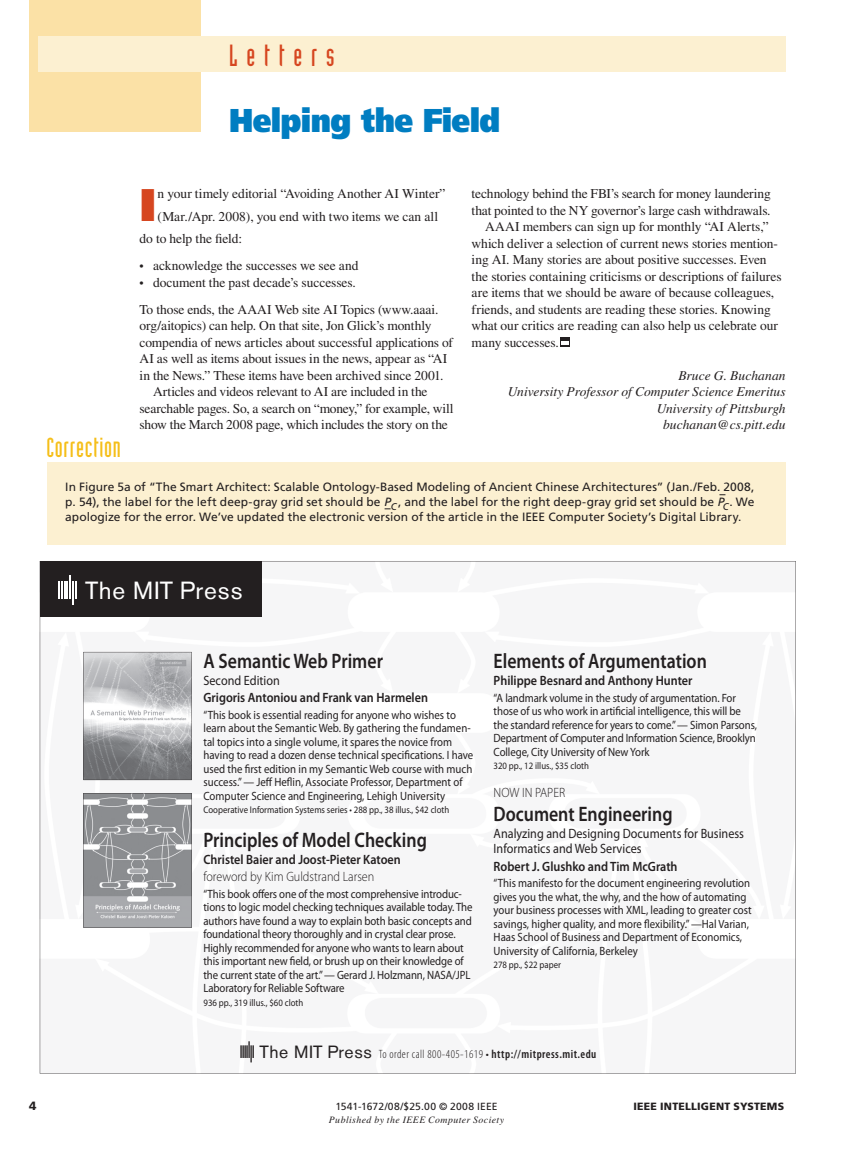
<style>
.page{position:relative;width:851px;height:1161px;background:#fff}
.page>*{position:absolute;margin:0;border:0;box-sizing:border-box;transform-origin:0 0}
.t1{font:900 45.75px "Frutiger";color:#d64620}
.t2{font:900 33px "Frutiger";letter-spacing:-.02em;color:#007dc1;scale:.9 1}
.t3{font:30px "Industria Solid";letter-spacing:.3em;color:#d64620}
.t4{font:27px "Industria Solid";letter-spacing:.025em;color:#f5bf1a}
.t5{font:24.6px "Akzidenz Grotesk BE";letter-spacing:.035em;color:#fff}
.t6{font:600 21px "Myriad Pro";color:#231f20;scale:.85 1}
.t7{font:13.5px/16.5px "Times";letter-spacing:-.01em;color:#231f20}
.t8{font:600 13.5px "Myriad Pro";color:#231f20;scale:.9 1}
.t9{font:italic 13.5px/16.5px "Times";color:#231f20;text-align:right}
.t10{font:13.5px/15px "Myriad Pro";color:#231f20;scale:.9 1}
.t11{font:300 13.5px "Myriad Pro";color:#231f20;scale:.9 1}
.t12{font:12px/13.5px "Myriad Pro";letter-spacing:-.01em;color:#231f20;scale:.9 1}
.t13{font:12px/15px "Frutiger";color:#231f20;text-align:justify}
.t14{font:300 condensed 12px "Myriad Pro";letter-spacing:.04em;color:#231f20}
.t15{font:12px/16.5px "Times";color:#231f20}
.t16{font:900 10.5px "Frutiger";letter-spacing:.025em;color:#231f20}
.t17{font:10.35px "Frutiger";letter-spacing:.015em;color:#231f20}
.t18{font:9.75px "Myriad Pro";color:#231f20;scale:.9 1}
.t19{font:italic 9.75px "Times";letter-spacing:.045em;color:#231f20}
.s1{font-style:italic}
.s2{font-family:"Akzidenz Grotesk BE";font-weight:400;font-stretch:normal;font-size:17.55px}
.s3{font-weight:400}
.s4{font-weight:600}
</style>
<div class="page">
<svg style="left:560px;top:337px;width:9px;height:9px"></svg>
<svg style="left:561px;top:342px;width:7px;height:3px"></svg>
<div style="left:30px;top:0;width:171px;height:132px;background:#fbe1a6"></div>
<div style="left:39px;top:36px;width:746px;height:36px;background:#fcf0d1"></div>
<div style="left:47px;top:462px;width:738px;height:82px;background:#fcf0d1"></div>
<svg style="left:40px;top:561px;width:755px;height:513px;fill:#f6f6f7"></svg>
<div style="left:40px;top:561px;width:222px;height:55px;background:#231f20"></div>
<svg style="left:240px;top:1041px;width:14px;height:21px"></svg>
<svg style="left:58px;top:581px;width:10px;height:18px"></svg>
<svg style="left:75px;top:581px;width:2px;height:18px"></svg>
<hr style="left:69px;top:575px;width:2px;height:24px;background:#fff">
<hr style="left:72px;top:581px;width:2px;height:24px;background:#fff">
<svg style="left:83px;top:793px;width:109px;height:135px"></svg>
<svg style="left:83px;top:652px;width:109px;height:128px"></svg>
<h3 class="t3" style="left:229px;top:39px;width:107px">Letters</h3>
<h2 class="t2" style="left:229px;top:100px;width:303px">Helping the Field</h2>
<h3 class="t4" style="left:46px;top:433px;width:76px">Correction</h3>
<h1 class="t1" style="left:140px;top:177px;width:18px">I</h1>
<p class="t7" style="left:158px;top:185px;width:289px">n your timely editorial “Avoiding Another AI Winter”</p>
<p class="t7" style="left:158px;top:208px;width:282px">(Mar./Apr. 2008), you end with two items we can all</p>
<p class="t7" style="left:140px;top:230px;width:104px">do to help the field:</p>
<p class="t7" style="left:153px;top:257px;width:207px">acknowledge the successes we see and document the past decade’s successes.</p>
<p class="t7" style="left:140px;top:301px;width:300px">To those ends, the AAAI Web site AI Topics (www.aaai.</p>
<p class="t7" style="left:140px;top:317px;width:293px">org/aitopics) can help. On that site, Jon Glick’s monthly</p>
<p class="t7" style="left:140px;top:334px;width:315px">compendia of news articles about successful applications of</p>
<p class="t7" style="left:140px;top:350px;width:309px">AI as well as items about issues in the news, appear as “AI</p>
<p class="t7" style="left:140px;top:367px;width:305px">in the News.” These items have been archived since 2001.</p>
<p class="t7" style="left:153px;top:383px;width:276px">Articles and videos relevant to AI are included in the</p>
<p class="t7" style="left:140px;top:400px;width:315px">searchable pages. So, a search on “money,” for example, will</p>
<p class="t7" style="left:140px;top:416px;width:310px">show the March 2008 page, which includes the story on the</p>
<p class="t15" style="left:140px;top:258px;width:6px">• •</p>
<p class="t7" style="left:471px;top:185px;width:300px">technology behind the FBI’s search for money laundering</p>
<p class="t7" style="left:471px;top:202px;width:300px">that pointed to the NY governor’s large cash withdrawals.</p>
<p class="t7" style="left:485px;top:218px;width:285px">AAAI members can sign up for monthly “AI Alerts,”</p>
<p class="t7" style="left:471px;top:235px;width:308px">which deliver a selection of current news stories mention-</p>
<p class="t7" style="left:471px;top:251px;width:296px">ing AI. Many stories are about positive successes. Even</p>
<p class="t7" style="left:471px;top:268px;width:311px">the stories containing criticisms or descriptions of failures</p>
<p class="t7" style="left:471px;top:284px;width:304px">are items that we should be aware of because colleagues,</p>
<p class="t7" style="left:471px;top:301px;width:300px">friends, and students are reading these stories. Knowing</p>
<p class="t7" style="left:471px;top:317px;width:308px">what our critics are reading can also help us celebrate our</p>
<p class="t7" style="left:471px;top:334px;width:89px">many successes.</p>
<p class="t9" style="left:507px;top:367px;width:279px">Bruce G. Buchanan<br>University Professor of Computer Science Emeritus<br>University of Pittsburgh<br>buchanan@cs.pitt.edu</p>
<p class="t13" style="left:65px;top:479px;width:690px">In Figure 5a of “The Smart Architect: Scalable Ontology-Based Modeling of Ancient Chinese Architectures” (Jan./Feb. 2008, p. 54), the label for the left deep-gray grid set should be <span class="s1">P</span><sub>C</sub>, and the label for the right deep-gray grid set should be <span class="s1">P</span><sub>C</sub>. We apologize for the error. We’ve updated the electronic version of the article in the IEEE Computer Society’s Digital Library.</p>
<h3 class="t5" style="left:85px;top:576px;width:159px">The MIT Press</h3>
<h3 class="t6" style="left:203px;top:647px;width:213px">A Semantic Web Primer</h3>
<p class="t10" style="left:203px;top:673px;width:86px">Second Edition</p>
<p class="t8" style="left:203px;top:689px;width:251px">Grigoris Antoniou and Frank van Harmelen</p>
<p class="t12" style="left:203px;top:708px;width:301px">“This book is essential reading for anyone who wishes to learn about the Semantic Web. By gathering the fundamen&shy;tal topics into a single volume, it spares the novice from having to read a dozen dense technical specifications. I have used the first edition in my Semantic Web course with much success.” — Jeff Heflin, Associate Professor, Department of Computer Science and Engineering, Lehigh University</p>
<p class="t18" style="left:203px;top:804px;width:274px">Cooperative Information Systems series • 288 pp., 38 illus., $42 cloth</p>
<h3 class="t6" style="left:203px;top:827px;width:264px">Principles of Model Checking</h3>
<p class="t8" style="left:203px;top:851px;width:221px">Christel Baier and Joost-Pieter Katoen</p>
<p class="t11" style="left:203px;top:868px;width:191px">foreword by Kim Guldstrand Larsen</p>
<p class="t12" style="left:203px;top:887px;width:300px">“This book offers one of the most comprehensive introduc&shy;tions to logic model checking techniques available today. The authors have found a way to explain both basic concepts and foundational theory thoroughly and in crystal clear prose.<br>Highly recommended for anyone who wants to learn about this important new field, or brush up on their knowledge of the current state of the art.” — Gerard J. Holzmann, NASA/JPL Laboratory for Reliable Software</p>
<p class="t18" style="left:203px;top:996px;width:112px">936 pp., 319 illus., $60 cloth</p>
<h3 class="t6" style="left:493px;top:647px;width:252px">Elements of Argumentation</h3>
<p class="t8" style="left:493px;top:672px;width:222px">Philippe Besnard and Anthony Hunter</p>
<p class="t12" style="left:493px;top:691px;width:294px">“A landmark volume in the study of argumentation. For those of us who work in artificial intelligence, this will be the standard reference for years to come.” — Simon Parsons, Department of Computer and Information Science, Brooklyn College, City University of New York</p>
<p class="t18" style="left:493px;top:760px;width:107px">320 pp., 12 illus., $35 cloth</p>
<p class="t11" style="left:493px;top:784px;width:81px">NOW IN PAPER</p>
<h3 class="t6" style="left:493px;top:801px;width:212px">Document Engineering</h3>
<p class="t10" style="left:493px;top:826px;width:280px">Analyzing and Designing Documents for Business<br>Informatics and Web Services</p>
<p class="t8" style="left:493px;top:857px;width:206px">Robert J. Glushko and Tim McGrath</p>
<p class="t12" style="left:493px;top:876px;width:288px">“This manifesto for the document engineering revolution gives you the what, the why, and the how of automating your business processes with XML, leading to greater cost savings, higher quality, and more flexibility.” —Hal Varian, Haas School of Business and Department of Economics, University of California, Berkeley</p>
<p class="t18" style="left:493px;top:959px;width:76px">278 pp., $22 paper</p>
<p class="t14" style="left:260px;top:1047px;width:338px"><span class="s2">The MIT Press</span> To order call 800-405-1619 <span class="s3">•</span> <span class="s4">http://mitpress.mit.edu</span></p>
<p class="t17" style="left:335px;top:1101px;width:164px">1541-1672/08/$25.00 © 2008 IEEE</p>
<p class="t16" style="left:633px;top:1100px;width:152px">IEEE INTELLIGENT SYSTEMS</p>
<p class="t19" style="left:329px;top:1114px;width:177px">Published by the IEEE Computer Society</p>
</div>
